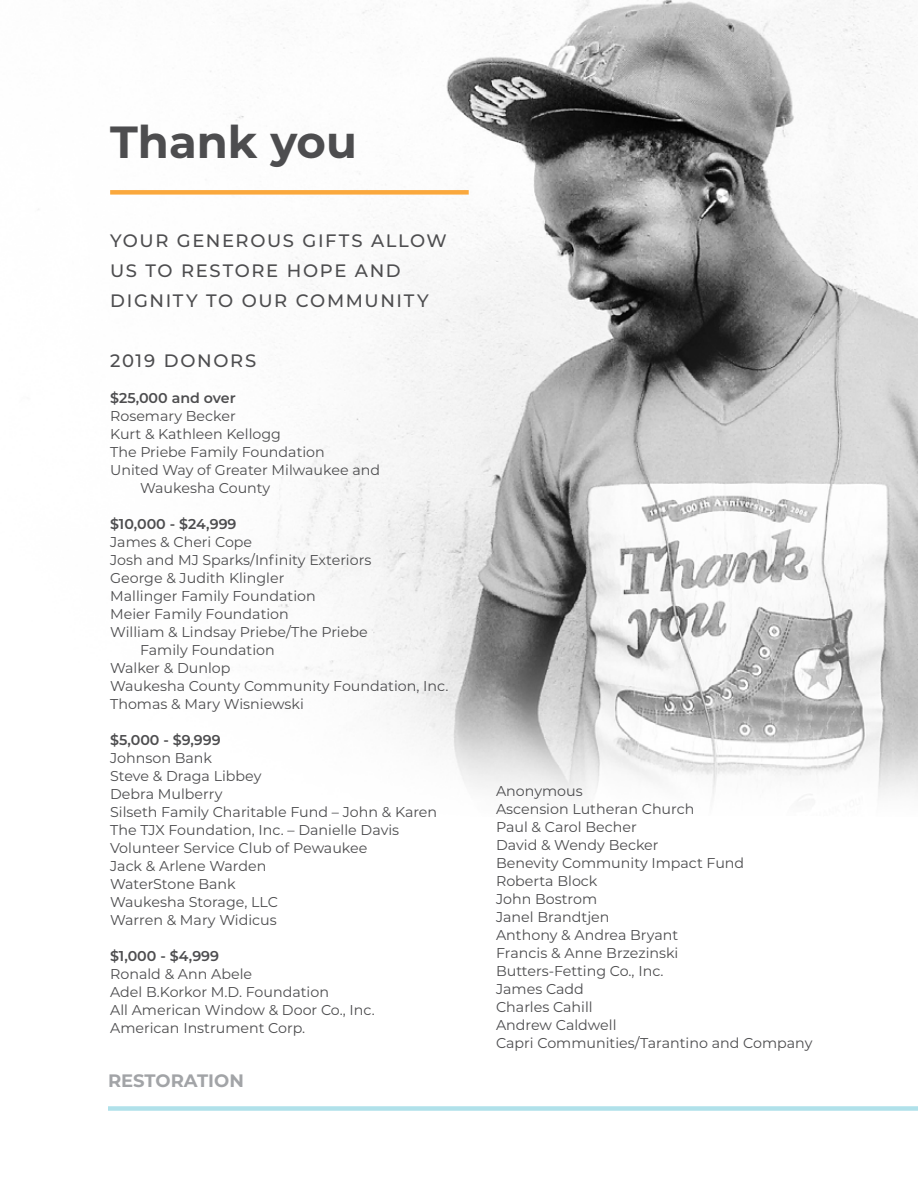
<style>
.page{position:relative;width:918px;height:1188px;background:#fff}
.page>*{position:absolute;margin:0;border:0;box-sizing:border-box;transform-origin:0 0}
.t1{font:700 45px "Montserrat";color:#4d4d4f}
.t2{font:500 18px/30px "Montserrat";letter-spacing:.09em;color:#4d4d4f}
.t3{font:700 18px "Montserrat";color:#a2a4a7}
.t4{font:14.25px/18px "Montserrat";color:#4d4d4f}
.t5{font:600 14.25px "Montserrat";color:#4d4d4f}
</style>
<div class="page">
<img style="left:38px;top:0;width:880px;height:800px">
<div style="left:110px;top:190px;width:359px;height:5px;background:#faa83d"></div>
<div style="left:108px;top:1106px;width:810px;height:5px;background:#b0e1ea"></div>
<h1 class="t1" style="left:110px;top:110px;width:248px">Thank you</h1>
<p class="t2" style="left:110px;top:225px;width:338px">YOUR GENEROUS GIFTS ALLOW<br>US TO RESTORE HOPE AND<br>DIGNITY TO OUR COMMUNITY</p>
<p class="t2" style="left:110px;top:345px;width:148px">2019 DONORS</p>
<p class="t5" style="left:110px;top:388px;width:127px">$25,000 and over</p>
<p class="t4" style="left:110px;top:407px;width:127px">Rosemary Becker</p>
<p class="t4" style="left:110px;top:425px;width:172px">Kurt &amp; Kathleen Kellogg</p>
<p class="t4" style="left:110px;top:443px;width:216px">The Priebe Family Foundation</p>
<p class="t4" style="left:110px;top:461px;width:271px">United Way of Greater Milwaukee and</p>
<p class="t4" style="left:140px;top:479px;width:132px">Waukesha County</p>
<p class="t5" style="left:110px;top:514px;width:128px">$10,000 - $24,999</p>
<p class="t4" style="left:110px;top:533px;width:144px">James &amp; Cheri Cope</p>
<p class="t4" style="left:110px;top:551px;width:263px">Josh and MJ Sparks/Infinity Exteriors</p>
<p class="t4" style="left:110px;top:569px;width:176px">George &amp; Judith Klingler</p>
<p class="t4" style="left:110px;top:587px;width:207px">Mallinger Family Foundation</p>
<p class="t4" style="left:110px;top:605px;width:180px">Meier Family Foundation</p>
<p class="t4" style="left:110px;top:623px;width:259px">William &amp; Lindsay Priebe/The Priebe</p>
<p class="t4" style="left:140px;top:641px;width:136px">Family Foundation</p>
<p class="t4" style="left:110px;top:659px;width:122px">Walker &amp; Dunlop</p>
<p class="t4" style="left:110px;top:677px;width:340px">Waukesha County Community Foundation, Inc.</p>
<p class="t4" style="left:110px;top:695px;width:195px">Thomas &amp; Mary Wisniewski</p>
<p class="t5" style="left:110px;top:730px;width:112px">$5,000 - $9,999</p>
<p class="t4" style="left:110px;top:749px;width:329px">Johnson Bank<br>Steve &amp; Draga Libbey<br>Debra Mulberry<br>Silseth Family Charitable Fund – John &amp; Karen<br>The TJX Foundation, Inc. – Danielle Davis<br>Volunteer Service Club of Pewaukee<br>Jack &amp; Arlene Warden<br>WaterStone Bank<br>Waukesha Storage, LLC<br>Warren &amp; Mary Widicus</p>
<p class="t5" style="left:110px;top:946px;width:111px">$1,000 - $4,999</p>
<p class="t4" style="left:110px;top:965px;width:266px">Ronald &amp; Ann Abele<br>Adel B.Korkor M.D. Foundation<br>All American Window &amp; Door Co., Inc.<br>American Instrument Corp.</p>
<p class="t3" style="left:108px;top:1068px;width:137px">RESTORATION</p>
<p class="t4" style="left:496px;top:781px;width:318px">Anonymous<br>Ascension Lutheran Church<br>Paul &amp; Carol Becher<br>David &amp; Wendy Becker<br>Benevity Community Impact Fund<br>Roberta Block<br>John Bostrom<br>Janel Brandtjen<br>Anthony &amp; Andrea Bryant<br>Francis &amp; Anne Brzezinski<br>Butters-Fetting Co., Inc.<br>James Cadd<br>Charles Cahill<br>Andrew Caldwell<br>Capri Communities/Tarantino and Company</p>
</div>
